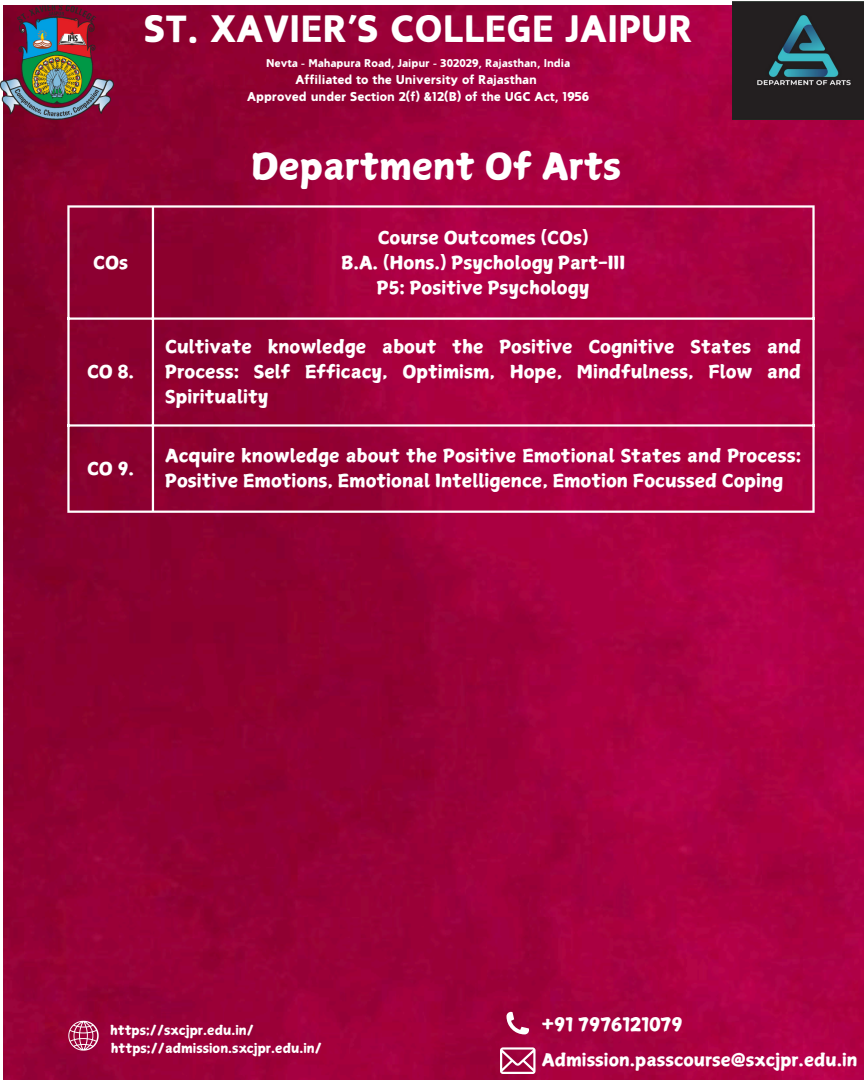
<style>
.page{position:relative;width:864px;height:1080px;background:#fff}
.page>*{position:absolute;margin:0;border:0;box-sizing:border-box;transform-origin:0 0}
.t1{font:900 38.17px "Canva Dainty";color:#fff}
.t2{font:36px "Canva Surname Fu";color:#fff}
.t3{font:18.75px "Canva Surname Fu";color:#fff}
.t4{font:18px/24.8px "Canva Surname Fu";color:#fff;text-align:justify}
.t5{font:17.25px "Canva Surname Fu";color:#fff}
.t6{font:900 12.83px "Canva Dainty";color:#fff}
.t7{font:12.75px/17.4px "Canva Surname Fu";color:#fff}
.t8{font:900 11.32px "Canva Dainty";color:#fff}
</style>
<div class="page">
<img style="left:3px;top:6px;width:861px;height:1074px">
<img style="left:0;top:6px;width:114px;height:114px">
<img style="left:732px;top:1px;width:132px;height:118px">
<hr style="left:67px;top:208px;width:3px;height:303px;background:#fff">
<hr style="left:152px;top:208px;width:2px;height:303px;background:#fff">
<hr style="left:812px;top:208px;width:3px;height:303px;background:#fff">
<hr style="left:67px;top:205px;width:748px;height:3px;background:#fff">
<hr style="left:67px;top:317px;width:748px;height:3px;background:#fff">
<hr style="left:67px;top:424px;width:748px;height:3px;background:#fff">
<hr style="left:67px;top:511px;width:748px;height:2px;background:#fff">
<svg style="left:506px;top:1012px;width:23px;height:22px"></svg>
<svg style="left:500px;top:1047px;width:35px;height:27px"></svg>
<svg style="left:68px;top:1021px;width:31px;height:30px"></svg>
<p class="t1" style="left:144px;top:9px;width:550px">ST. XAVIER’S COLLEGE JAIPUR</p>
<p class="t8" style="left:266px;top:57px;width:306px">Nevta - Mahapura Road, Jaipur - 302029, Rajasthan, India</p>
<p class="t6" style="left:296px;top:73px;width:243px">Affiliated to the University of Rajasthan</p>
<p class="t6" style="left:247px;top:90px;width:343px">Approved under Section 2(f) &amp;12(B) of the UGC Act, 1956</p>
<p class="t4" style="left:93px;top:250px;width:36px">COs</p>
<h1 class="t4" style="left:87px;top:359px;width:49px">CO 8.</h1>
<p class="t4" style="left:87px;top:456px;width:49px">CO 9.</p>
<p class="t2" style="left:251px;top:148px;width:372px">Department Of Arts</p>
<p class="t4" style="left:378px;top:225px;width:212px">Course Outcomes (COs)</p>
<p class="t4" style="left:341px;top:250px;width:286px">B.A. (Hons.) Psychology Part-III</p>
<p class="t4" style="left:377px;top:275px;width:214px">P5: Positive Psychology</p>
<p class="t4" style="left:165px;top:335px;width:637px">Cultivate knowledge about the Positive Cognitive States and Process: Self Efficacy, Optimism, Hope, Mindfulness, Flow and Spirituality</p>
<p class="t4" style="left:165px;top:444px;width:637px">Acquire knowledge about the Positive Emotional States and Process:<br>Positive Emotions, Emotional Intelligence, Emotion Focussed Coping</p>
<p class="t7" style="left:110px;top:1022px;width:213px">https;//sxcjpr.edu.in/ https;//admission.sxcjpr.edu.in/</p>
<p class="t3" style="left:542px;top:1015px;width:142px">+91 7976121079</p>
<p class="t5" style="left:542px;top:1051px;width:317px">Admission.passcourse@sxcjpr.edu.in</p>
</div>
